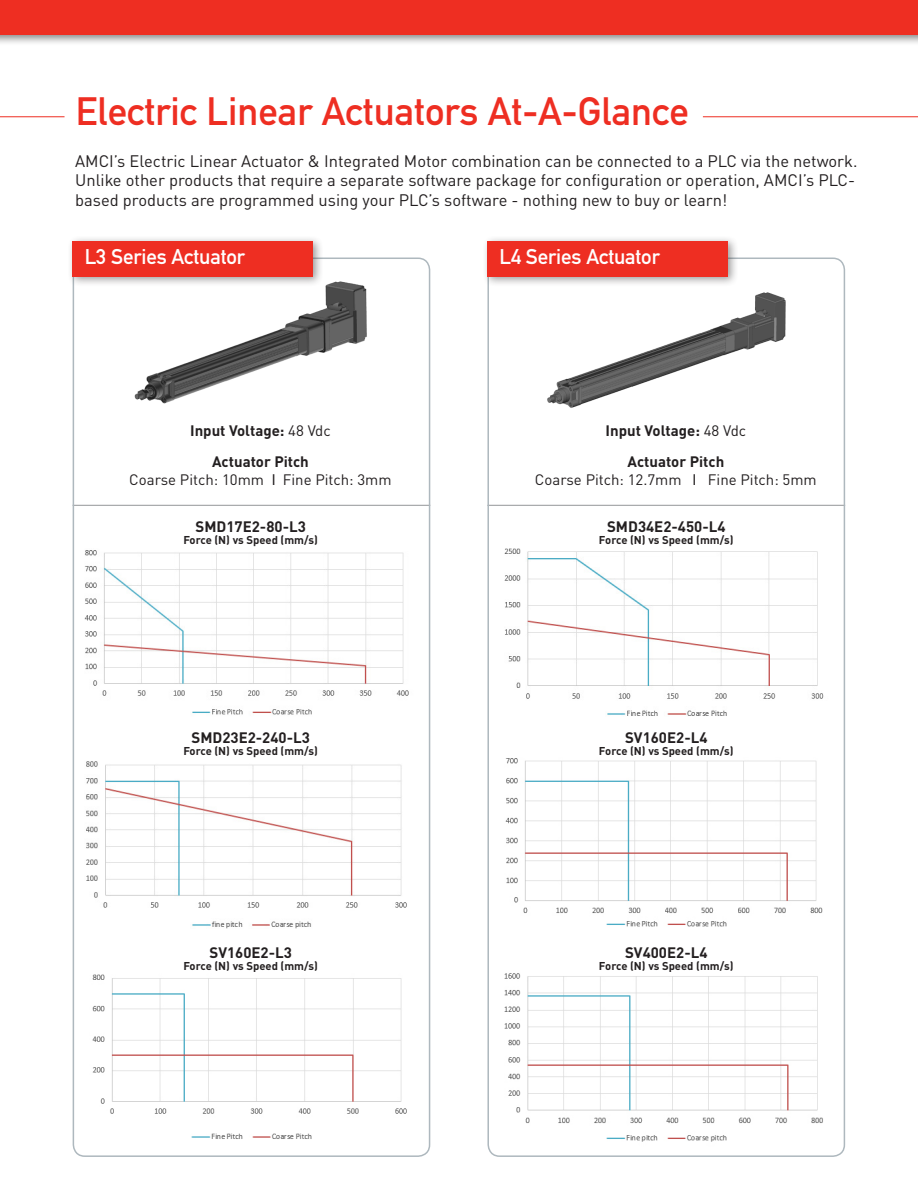
<style>
.page{position:relative;width:918px;height:1188px;background:#fff}
.page>*{position:absolute;margin:0;border:0;box-sizing:border-box;transform-origin:0 0}
.t1{font:39px "DIN Mittelschrift Std";color:#ee2e22}
.Body_Copy{font:21px "DIN Mittelschrift Std";letter-spacing:-.005em;color:#fff}
.Body_Copy-2{font:16.5px/19.5px "DINOT";color:#231f20}
.t2{font:700 15px "DINOT";color:#231f20}
.t3{font:15px "DINOT";color:#231f20}
.t4{font:700 11.25px "DINOT";color:#231f20}
.s1{font-weight:400}
.s2{font-family:"Arial"}
</style>
<div class="page">
<img style="left:84px;top:550px;width:325px;height:165px">
<img style="left:86px;top:761px;width:321px;height:168px">
<img style="left:92px;top:974px;width:315px;height:165px">
<img style="left:504px;top:548px;width:320px;height:168px">
<img style="left:505px;top:758px;width:318px;height:169px">
<img style="left:504px;top:973px;width:319px;height:169px">
<img style="left:134px;top:281px;width:233px;height:123px">
<img style="left:547px;top:292px;width:239px;height:116px">
<hr style="left:73px;top:505px;width:357px;height:1px;background:#939598">
<hr style="left:487px;top:505px;width:358px;height:1px;background:#939598">
<div style="left:73px;top:258px;width:357px;height:899px;border:2px solid #aeb8be;border-radius:12px"></div>
<div style="left:67px;top:235px;width:257px;height:53px;background:#231f20;opacity:.45"></div>
<div style="left:73px;top:241px;width:240px;height:36px;background:#ee2e22"></div>
<div style="left:487px;top:258px;width:358px;height:899px;border:2px solid #aeb8be;border-radius:12px"></div>
<div style="left:482px;top:235px;width:257px;height:53px;background:#231f20;opacity:.45"></div>
<div style="left:487px;top:241px;width:241px;height:36px;background:#ee2e22"></div>
<hr style="left:0;top:116px;width:65px;height:1px;background:#ee2e22">
<hr style="left:703px;top:116px;width:215px;height:1px;background:#ee2e22">
<div style="left:0;top:0;width:918px;height:46px;background:#231f20;opacity:.55"></div>
<div style="left:0;top:0;width:918px;height:35px;background:#ee2e22"></div>
<p class="t1" style="left:76px;top:89px;width:615px">Electric Linear Actuators At-A-Glance</p>
<p class="Body_Copy-2" style="left:75px;top:151px;width:784px">AMCI’s Electric Linear Actuator &amp; Integrated Motor combination can be connected to a PLC via the network.<br>Unlike other products that require a separate software package for configuration or operation, AMCI’s PLC&shy;based products are programmed using your PLC’s software - nothing new to buy or learn!</p>
<p class="Body_Copy" style="left:85px;top:245px;width:162px">L3 Series Actuator</p>
<p class="Body_Copy" style="left:500px;top:245px;width:162px">L4 Series Actuator</p>
<p class="t2" style="left:190px;top:421px;width:142px">Input Voltage: <span class="s1">48 Vdc</span></p>
<p class="t2" style="left:212px;top:452px;width:98px">Actuator Pitch</p>
<p class="t3" style="left:129px;top:471px;width:264px">Coarse Pitch: 10mm <span class="s2">l</span> Fine Pitch: 3mm</p>
<p class="t2" style="left:606px;top:421px;width:142px">Input Voltage: <span class="s1">48 Vdc</span></p>
<p class="t2" style="left:627px;top:452px;width:98px">Actuator Pitch</p>
<p class="t3" style="left:535px;top:471px;width:283px">Coarse Pitch: 12.7mm <span class="s2">l</span> Fine Pitch: 5mm</p>
<p class="t2" style="left:196px;top:517px;width:112px">SMD17E2-80-L3</p>
<p class="t4" style="left:183px;top:533px;width:136px">Force (N) vs Speed (mm/s)</p>
<p class="t2" style="left:607px;top:517px;width:120px">SMD34E2-450-L4</p>
<p class="t4" style="left:599px;top:533px;width:136px">Force (N) vs Speed (mm/s)</p>
<p class="t2" style="left:191px;top:727px;width:120px">SMD23E2-240-L3</p>
<p class="t4" style="left:183px;top:743px;width:136px">Force (N) vs Speed (mm/s)</p>
<p class="t2" style="left:625px;top:727px;width:84px">SV160E2-L4</p>
<p class="t4" style="left:599px;top:743px;width:136px">Force (N) vs Speed (mm/s)</p>
<p class="t2" style="left:209px;top:943px;width:84px">SV160E2-L3</p>
<p class="t4" style="left:183px;top:959px;width:136px">Force (N) vs Speed (mm/s)</p>
<p class="t2" style="left:625px;top:943px;width:84px">SV400E2-L4</p>
<p class="t4" style="left:599px;top:959px;width:136px">Force (N) vs Speed (mm/s)</p>
</div>
